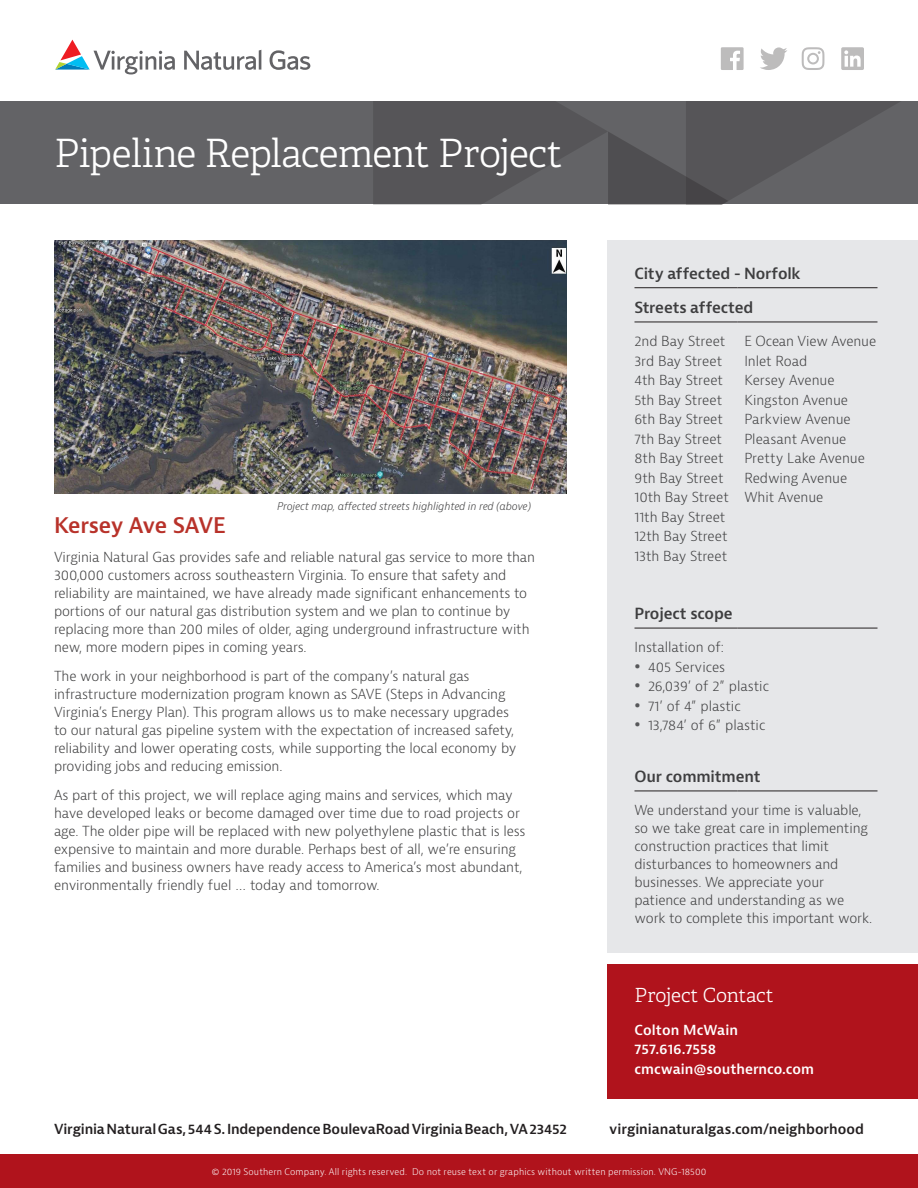
<style>
.page{position:relative;width:918px;height:1188px;background:#fff}
.page>*{position:absolute;margin:0;border:0;box-sizing:border-box;transform-origin:0 0}
.t1{font:300 39px "Adelle";letter-spacing:-.02em;color:#fff}
.t2{font:600 21px "Bernina Sans";letter-spacing:-.02em;color:#b8322a}
.t3{font:300 19.5px "Adelle";letter-spacing:-.005em;color:#fff}
.t4{font:600 15px "Bernina Sans";letter-spacing:-.01em;color:#3e3e3f}
.t5{font:300 13.5px/18px "Bernina Sans";letter-spacing:-.01em;color:#3e3e3f}
.t6{font:600 13.5px "Bernina Sans";letter-spacing:-.01em;color:#231f20}
.t7{font:600 13.5px/19.5px "Bernina Sans";color:#fff}
.t8{font:italic 300 10.5px "Bernina Sans";letter-spacing:-.01em;color:#3e3e3f}
.t9{font:300 9px "Bernina Sans";letter-spacing:.01em;color:#fff}
.s1{font-weight:700;font-size:18px;color:#57585a}
</style>
<div class="page">
<img style="left:54px;top:240px;width:513px;height:253px">
<div style="left:608px;top:240px;width:310px;height:712px;background:#e6e7e9"></div>
<div style="left:608px;top:964px;width:310px;height:136px;background:#b0131c"></div>
<div style="left:0;top:101px;width:918px;height:103px;background:#636366"></div>
<svg style="left:373px;top:101px;width:527px;height:103px"></svg>
<svg style="left:55px;top:40px;width:255px;height:34px"></svg>
<hr style="left:634px;top:287px;width:104px;height:1px;background:#231f20">
<hr style="left:738px;top:287px;width:140px;height:1px;background:#231f20">
<hr style="left:634px;top:322px;width:104px;height:1px;background:#231f20">
<hr style="left:738px;top:322px;width:140px;height:1px;background:#231f20">
<hr style="left:634px;top:628px;width:104px;height:1px;background:#231f20">
<hr style="left:738px;top:628px;width:140px;height:1px;background:#231f20">
<hr style="left:634px;top:791px;width:104px;height:1px;background:#231f20">
<hr style="left:738px;top:791px;width:140px;height:1px;background:#231f20">
<div style="left:0;top:1154px;width:918px;height:34px;background:#b0131c"></div>
<svg style="left:760px;top:47px;width:27px;height:23px"></svg>
<svg style="left:721px;top:47px;width:23px;height:23px"></svg>
<svg style="left:802px;top:47px;width:22px;height:23px"></svg>
<div style="left:841px;top:47px;width:23px;height:23px;background:#bdbcbc;border-radius:2px"></div>
<svg style="left:844px;top:50px;width:17px;height:17px"></svg>
<p class="t1" style="left:54px;top:130px;width:510px">Pipeline Replacement Project</p>
<p class="t8" style="left:277px;top:499px;width:256px">Project map, affected streets highlighted in red (above)</p>
<p class="t2" style="left:54px;top:512px;width:173px">Kersey Ave SAVE</p>
<p class="t5" style="left:54px;top:548px;width:483px">Virginia Natural Gas provides safe and reliable natural gas service to more than 300,000 customers across southeastern Virginia. To ensure that safety and reliability are maintained, we have already made significant enhancements to portions of our natural gas distribution system and we plan to continue by replacing more than 200 miles of older, aging underground infrastructure with new, more modern pipes in coming years.</p>
<p class="t5" style="left:54px;top:667px;width:464px">The work in your neighborhood is part of the company’s natural gas infrastructure modernization program known as SAVE (Steps in Advancing Virginia’s Energy Plan). This program allows us to make necessary upgrades to our natural gas pipeline system with the expectation of increased safety, reliability and lower operating costs, while supporting the local economy by providing jobs and reducing emission.</p>
<p class="t5" style="left:54px;top:786px;width:473px">As part of this project, we will replace aging mains and services, which may have developed leaks or become damaged over time due to road projects or age. The older pipe will be replaced with new polyethylene plastic that is less expensive to maintain and more durable. Perhaps best of all, we’re ensuring families and business owners have ready access to America’s most abundant, environmentally friendly fuel … today and tomorrow.</p>
<p class="t4" style="left:634px;top:264px;width:168px">City affected - Norfolk</p>
<p class="t4" style="left:634px;top:298px;width:120px">Streets affected</p>
<p class="t5" style="left:634px;top:333px;width:92px">2nd Bay Street</p>
<p class="t5" style="left:634px;top:352px;width:89px">3rd Bay Street</p>
<p class="t5" style="left:634px;top:372px;width:90px">4th Bay Street</p>
<p class="t5" style="left:634px;top:391px;width:89px">5th Bay Street</p>
<p class="t5" style="left:634px;top:411px;width:90px">6th Bay Street</p>
<p class="t5" style="left:634px;top:430px;width:89px">7th Bay Street</p>
<p class="t5" style="left:634px;top:450px;width:91px">8th Bay Street</p>
<p class="t5" style="left:634px;top:469px;width:91px">9th Bay Street</p>
<p class="t5" style="left:634px;top:489px;width:96px">10th Bay Street</p>
<p class="t5" style="left:634px;top:508px;width:92px">11th Bay Street</p>
<p class="t5" style="left:634px;top:528px;width:95px">12th Bay Street</p>
<p class="t5" style="left:634px;top:547px;width:94px">13th Bay Street</p>
<p class="t5" style="left:744px;top:333px;width:133px">E Ocean View Avenue</p>
<p class="t5" style="left:744px;top:352px;width:64px">Inlet Road</p>
<p class="t5" style="left:744px;top:372px;width:92px">Kersey Avenue</p>
<p class="t5" style="left:744px;top:391px;width:105px">Kingston Avenue</p>
<p class="t5" style="left:744px;top:411px;width:108px">Parkview Avenue</p>
<p class="t5" style="left:744px;top:430px;width:104px">Pleasant Avenue</p>
<p class="t5" style="left:744px;top:450px;width:122px">Pretty Lake Avenue</p>
<p class="t5" style="left:744px;top:469px;width:104px">Redwing Avenue</p>
<p class="t5" style="left:744px;top:489px;width:81px">Whit Avenue</p>
<p class="t4" style="left:634px;top:604px;width:100px">Project scope</p>
<p class="t5" style="left:634px;top:639px;width:91px">Installation of:</p>
<p class="t5" style="left:634px;top:658px;width:92px"><span class="s1">•</span> 405 Services</p>
<p class="t5" style="left:634px;top:678px;width:136px"><span class="s1">•</span> 26,039’ of 2” plastic</p>
<p class="t5" style="left:634px;top:697px;width:108px"><span class="s1">•</span> 71’ of 4” plastic</p>
<p class="t5" style="left:634px;top:717px;width:132px"><span class="s1">•</span> 13,784’ of 6” plastic</p>
<p class="t4" style="left:634px;top:767px;width:128px">Our commitment</p>
<p class="t5" style="left:634px;top:802px;width:239px">We understand your time is valuable, so we take great care in implementing construction practices that limit disturbances to homeowners and businesses. We appreciate your patience and understanding as we work to complete this important work.</p>
<p class="t3" style="left:634px;top:983px;width:141px">Project Contact</p>
<p class="t7" style="left:634px;top:1021px;width:105px">Colton McWain<br>757.616.7558</p>
<p class="t7" style="left:634px;top:1060px;width:181px">cmcwain@southernco.com</p>
<p class="t6" style="left:54px;top:1120px;width:515px">Virginia Natural Gas, 544 S. Independence BoulevaRoad Virginia Beach, VA 23452</p>
<p class="t9" style="left:212px;top:1166px;width:496px">© 2019 Southern Company. All rights reserved. Do not reuse text or graphics without written permission. VNG-18500</p>
<p class="t6" style="left:609px;top:1120px;width:256px">virginianaturalgas.com/neighborhood</p>
</div>
